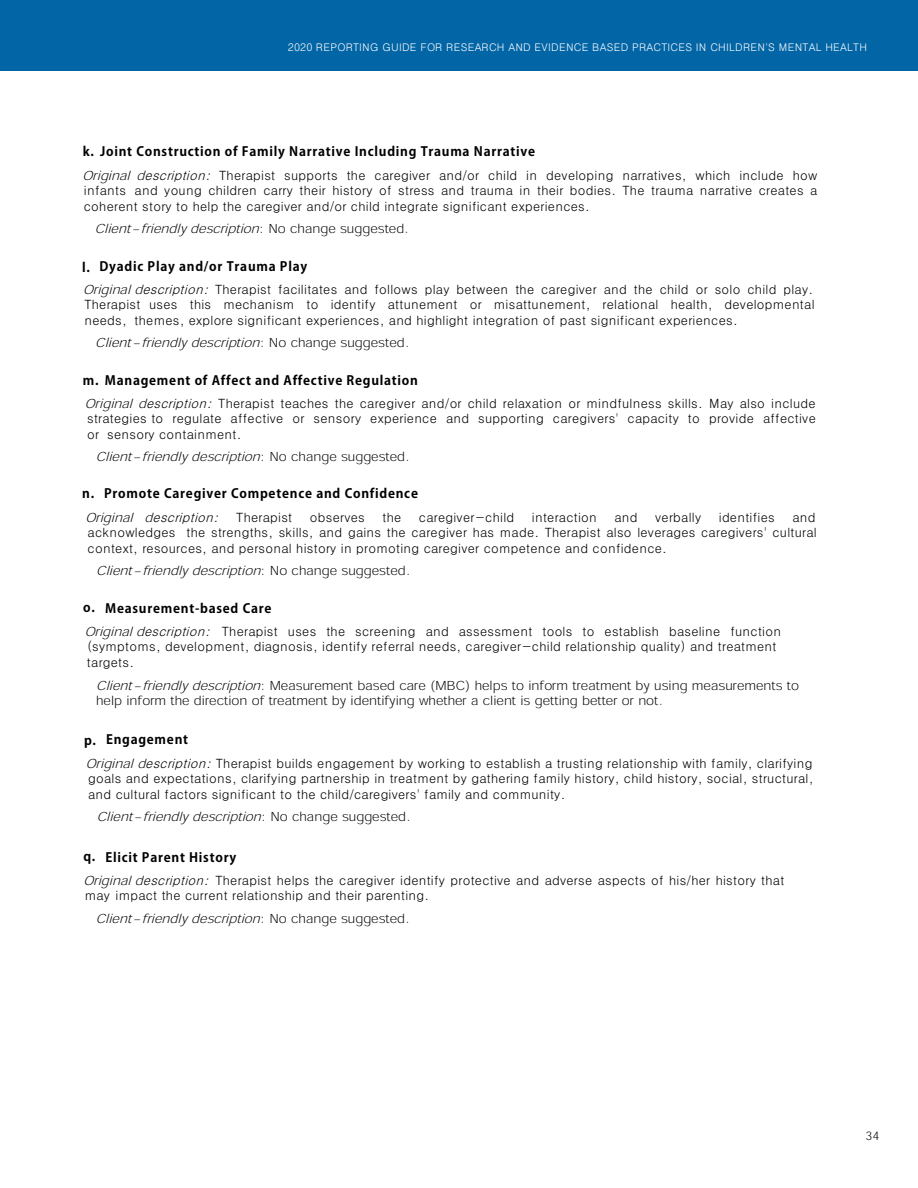
<style>
.page{position:relative;width:918px;height:1188px;background:#fff}
.page>*{position:absolute;margin:0;border:0;box-sizing:border-box;transform-origin:0 0}
.t1{font:300 12.75px/15.3px "Adobe Gothic Std";color:#000}
.t2{font:italic 300 12.75px "Adobe Gothic Std";color:#000}
.t3{font:700 12.75px/24px "Adobe Gothic Std";letter-spacing:.06em;color:#000}
.t4{font:300 12px "Adobe Gothic Std";color:#000}
.t5{font:300 10.5px "Adobe Gothic Std";color:#fff}
.s1{font-weight:700}
.s2{font-style:italic}
.s3{font-style:normal}
.s4{font-weight:300;font-style:italic}
.s5{font-weight:300}
</style>
<div class="page">
<div style="left:0;top:0;width:918px;height:71px;background:#0265a6"></div>
<p class="t5" style="left:288px;top:42px;width:581px">2020 REPORTING GUIDE FOR RESEARCH AND EVIDENCE BASED PRACTICES IN CHILDREN'S MENTAL HEALTH</p>
<p class="t1" style="left:82px;top:139px;width:737px;line-height:24.2px"><span class="s1">k. Joint Construction of Family Narrative Including Trauma Narrative<br></span><span class="s2">Original description:</span> Therapist supports the caregiver and/or child in developing narratives, which include how</p>
<p class="t1" style="left:84px;top:183px;width:735px">infants and young children carry their history of stress and trauma in their bodies. The trauma narrative creates a coherent story to help the caregiver and/or child integrate significant experiences.</p>
<p class="t2" style="left:95px;top:220px;width:316px">Client-friendly description<span class="s3">: N o c h a n g e s u g g e s t e d .</span></p>
<p class="t1" style="left:82px;top:254px;width:733px;line-height:23.2px"><span class="s1">l. Dyadic Play and/or Trauma Play<br></span><span class="s2">Originaldescription:</span> Therapist facilitates and follows play between the caregiver and the child or solo child play.</p>
<p class="t1" style="left:84px;top:297px;width:732px">Therapist uses this mechanism to identify attunement or misattunement, relational health, developmental needs, themes, explore significant experiences, and highlight integration of past significant experiences.</p>
<p class="t2" style="left:95px;top:334px;width:316px">Client-friendly description<span class="s3">: N o c h a n g e s u g g e s t e d .</span></p>
<p class="t1" style="left:83px;top:368px;width:734px;line-height:23.4px"><span class="s1">m. Management of Affect and Affective Regulation<br></span><span class="s2">Original description:</span> Therapist teaches the caregiver and/or child relaxation or mindfulness skills. May also include</p>
<p class="t1" style="left:87px;top:411px;width:731px">strategies to regulate affective or sensory experience and supporting caregivers' capacity to provide affective or sensory containment.</p>
<p class="t2" style="left:96px;top:448px;width:316px">Client-friendly description<span class="s3">: N o c h a n g e s u g g e s t e d .</span></p>
<p class="t3" style="left:82px;top:482px;width:337px">n. Promote Caregiver Competence and Confidence<br><span class="s4">Original description:</span> <span class="s5">T h e r a p i s t</span></p>
<p class="t1" style="left:310px;top:510px;width:57px">observes</p>
<p class="t1" style="left:382px;top:510px;width:21px">the</p>
<p class="t1" style="left:419px;top:510px;width:97px">caregiver-child</p>
<p class="t1" style="left:532px;top:510px;width:67px">interaction</p>
<p class="t1" style="left:615px;top:510px;width:25px">and</p>
<p class="t1" style="left:655px;top:510px;width:48px">verbally</p>
<p class="t1" style="left:719px;top:510px;width:58px">identifies</p>
<p class="t1" style="left:88px;top:510px;width:731px;text-align:justify;text-indent:705px">and acknowledges the strengths, skills, and gains the caregiver has made. Therapist also leverages caregivers' cultural context, resources, and personal history in promoting caregiver competence and confidence.</p>
<p class="t2" style="left:96px;top:562px;width:316px">Client-friendly description<span class="s3">: N o c h a n g e s u g g e s t e d .</span></p>
<p class="t1" style="left:83px;top:596px;width:700px;line-height:23.4px"><span class="s1">o. Measurement-based Care<br></span><span class="s2">Originaldescription:</span> Therapist uses the screening and assessment tools to establish baseline function</p>
<p class="t1" style="left:87px;top:639px;width:691px">(symptoms, development, diagnosis, identify referral needs, caregiver-child relationship quality) and treatment targets.</p>
<p class="t1" style="left:96px;top:677px;width:705px"><span class="s2">Client-friendly description</span>: Measurement based care (MBC) helps to inform treatment by using measurements to help inform the direction of treatment by identifying whether a client is getting better or not.</p>
<p class="t1" style="left:84px;top:728px;width:730px;line-height:23.7px"><span class="s1">p. Engagement<br></span><span class="s2">Originaldescription:</span>Therapist builds engagement by working to establish a trusting relationship with family, clarifying</p>
<p class="t1" style="left:88px;top:771px;width:727px">goals and expectations, clarifying partnership in treatment by gathering family history, child history, social, structural, and cultural factors significant to the child/caregivers' family and community.</p>
<p class="t2" style="left:97px;top:808px;width:316px">Client-friendly description<span class="s3">: N o c h a n g e s u g g e s t e d .</span></p>
<p class="t1" style="left:83px;top:846px;width:703px;line-height:23px"><span class="s1">q. Elicit Parent History<br></span><span class="s2">Originaldescription:</span> Therapist helps the caregiver identify protective and adverse aspects of his/her history that</p>
<p class="t1" style="left:96px;top:884px;width:335px;line-height:22.8px;text-indent:-11px">may impact the current relationship and their parenting.<br><span class="s2">Client-friendly description</span>: N o c h a n g e s u g g e s t e d .</p>
<p class="t4" style="left:866px;top:1127px;width:15px">34</p>
</div>
